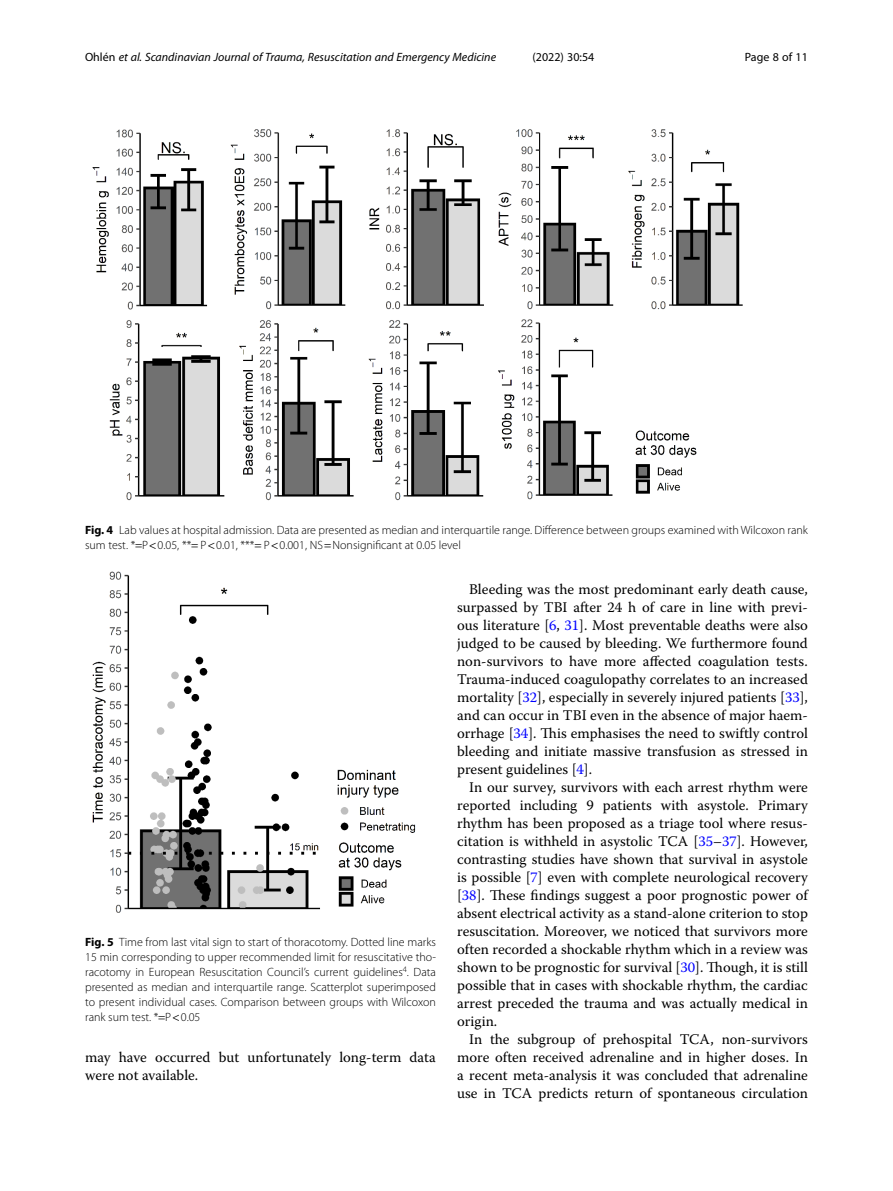
<style>
.page{position:relative;width:893px;height:1191px;background:#fff}
.page>*{position:absolute;margin:0;border:0;box-sizing:border-box;transform-origin:0 0}
.Body_Text_Indent{font:14.7px/18px "Warnock Pro";color:#000;text-align:justify}
.Figure_Caption{font:300 12px/15px "Myriad Pro";color:#000;text-align:justify}
.t1{font:italic 12px "Myriad Pro";color:#000}
.t2{font:12px "Myriad Pro";color:#000}
.s1{font-style:normal}
.s2{font-weight:700}
.s3{color:#00f}
</style>
<div class="page">
<img style="left:92px;top:571px;width:324px;height:342px">
<img style="left:92px;top:129px;width:651px;height:372px">
<p class="t1" style="left:85px;top:50px;width:413px"><span class="s1">Ohlén</span> et al. Scandinavian Journal of Trauma, Resuscitation and Emergency Medicine</p>
<p class="t2" style="left:532px;top:50px;width:63px">(2022) 30:54</p>
<p class="t2" style="left:745px;top:50px;width:65px">Page 8 of 11</p>
<p class="Figure_Caption" style="left:85px;top:522px;width:724px"><span class="s2">Fig. 4</span> Lab values at hospital admission. Data are presented as median and interquartile range. Difference between groups examined with Wilcoxon rank sum test. * P 0.05, ** P 0.01, *** P 0.001, NS Nonsignificant at 0.05 level</p>
<p class="Figure_Caption" style="left:85px;top:935px;width:352px"><span class="s2">Fig. 5</span> Time from last vital sign to start of thoracotomy. Dotted line marks 15 min corresponding to upper recommended limit for resuscitative tho&shy;racotomy in European Resuscitation Council’s current guidelines<sup>4</sup>. Data presented as median and interquartile range. Scatterplot superimposed to present individual cases. Comparison between groups with Wilcoxon rank sum test. * P 0.05</p>
<p class="Body_Text_Indent" style="left:85px;top:1048px;width:352px">may have occurred but unfortunately long-term data were not available.</p>
<p class="Body_Text_Indent" style="left:457px;top:580px;width:352px;text-indent:12px">Bleeding was the most predominant early death cause, surpassed by TBI after 24 h of care in line with previ&shy;ous literature [<span class="s3">6</span>, <span class="s3">31</span>]. Most preventable deaths were also judged to be caused by bleeding. We furthermore found non-survivors to have more affected coagulation tests.<br>Trauma-induced coagulopathy correlates to an increased mortality [<span class="s3">32</span>], especially in severely injured patients [<span class="s3">33</span>], and can occur in TBI even in the absence of major haem&shy;orrhage [<span class="s3">34</span>]. This emphasises the need to swiftly control bleeding and initiate massive transfusion as stressed in present guidelines [<span class="s3">4</span>].</p>
<p class="Body_Text_Indent" style="left:457px;top:778px;width:352px;text-indent:12px">In our survey, survivors with each arrest rhythm were reported including 9 patients with asystole. Primary rhythm has been proposed as a triage tool where resus&shy;citation is withheld in asystolic TCA [<span class="s3">35</span>–<span class="s3">37</span>]. However, contrasting studies have shown that survival in asystole is possible [<span class="s3">7</span>] even with complete neurological recovery [<span class="s3">38</span>]. These findings suggest a poor prognostic power of absent electrical activity as a stand-alone criterion to stop resuscitation. Moreover, we noticed that survivors more often recorded a shockable rhythm which in a review was shown to be prognostic for survival [<span class="s3">30</span>]. Though, it is still possible that in cases with shockable rhythm, the cardiac arrest preceded the trauma and was actually medical in origin.</p>
<p class="Body_Text_Indent" style="left:457px;top:1030px;width:352px;text-indent:12px">In the subgroup of prehospital TCA, non-survivors more often received adrenaline and in higher doses. In a recent meta-analysis it was concluded that adrenaline use in TCA predicts return of spontaneous circulation</p>
</div>
